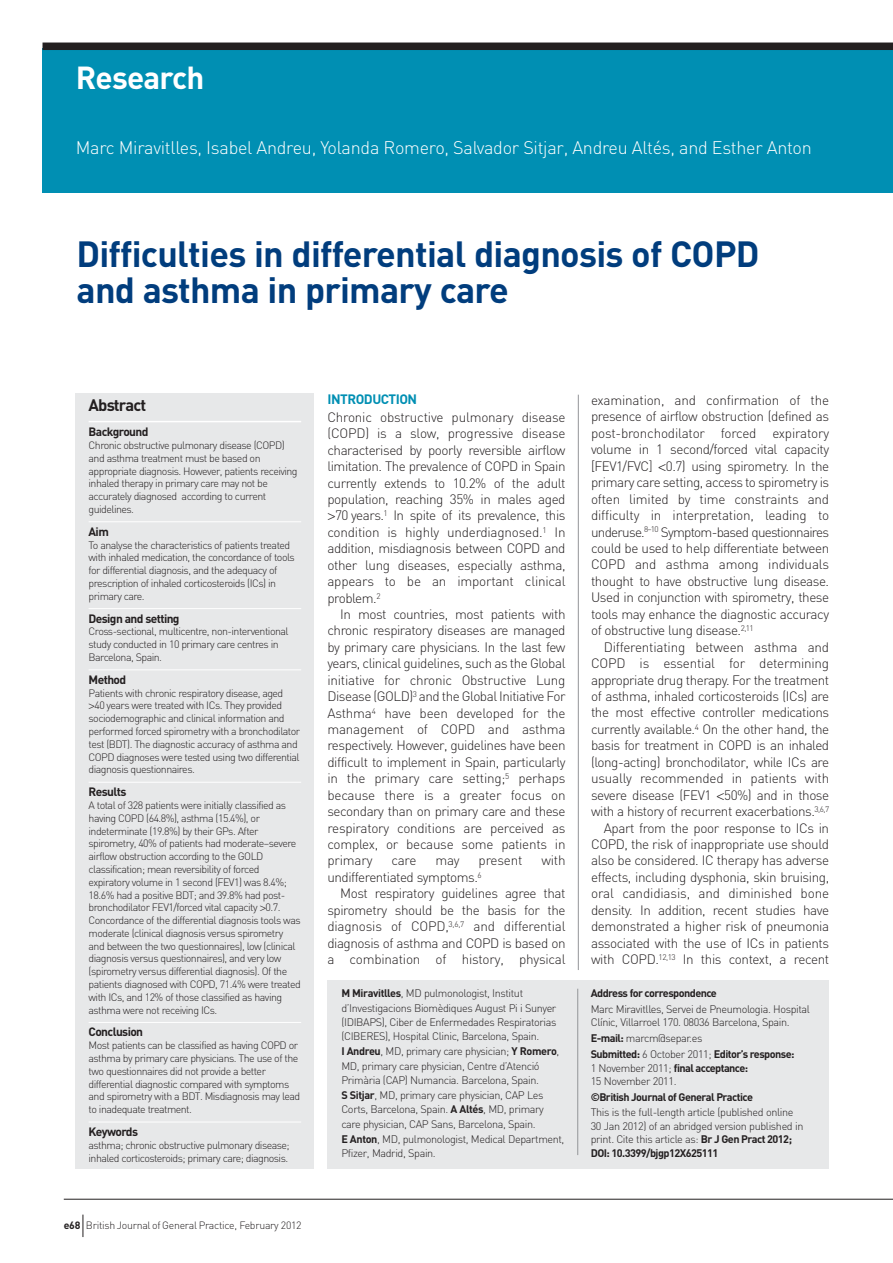
<style>
.page{position:relative;width:893px;height:1263px;background:#fff}
.page>*{position:absolute;margin:0;border:0;box-sizing:border-box;transform-origin:0 0}
.t1{font:700 36px/36px "DIN";letter-spacing:-.02em;color:#013d7d}
.t2{font:700 31.5px "DIN";letter-spacing:-.025em;color:#fff}
.t3{font:300 18px "DIN";letter-spacing:-.015em;color:#fff}
.t4{font:700 16.5px "DIN";letter-spacing:-.05em;color:#231f20}
.t5{font:300 13.5px/16.5px "DIN";letter-spacing:-.035em;color:#231f20;text-align:justify}
.t6{font:300 13.5px "DIN";letter-spacing:-.015em;color:#231f20}
.t7{font:700 13.5px "DIN";letter-spacing:-.035em;color:#008fb3}
.t8{font:700 12px "DIN";letter-spacing:-.05em;color:#231f20}
.t9{font:300 10.8px/14.5px "DIN";letter-spacing:-.035em;color:#231f20}
.t10{font:700 10.8px/15.9px "DIN";letter-spacing:-.05em;color:#231f20}
.t11{font:300 10.65px/12.8px "DIN";letter-spacing:-.05em;color:#231f20}
.t12{font:300 10.5px "DIN";letter-spacing:-.025em;color:#231f20}
.s1{font-family:"Helvetica Neue"}
.s2{font-weight:700}
.s3{font-weight:300}
</style>
<div class="page">
<hr style="left:578px;top:395px;width:1px;height:575px;background:#939598">
<div style="left:327px;top:980px;width:502px;height:189px;background:#e7e8e9"></div>
<hr style="left:577px;top:989px;width:1px;height:166px;background:#939598">
<div style="left:43px;top:48px;width:850px;height:144px;background:#008fb3"></div>
<div style="left:76px;top:393px;width:238px;height:776px;background:#e7e8e9"></div>
<hr style="left:89px;top:421px;width:212px;height:1px;background:#fff">
<hr style="left:89px;top:521px;width:212px;height:1px;background:#fff">
<hr style="left:89px;top:608px;width:212px;height:1px;background:#fff">
<hr style="left:89px;top:669px;width:212px;height:1px;background:#fff">
<hr style="left:89px;top:782px;width:212px;height:1px;background:#fff">
<hr style="left:89px;top:1022px;width:212px;height:1px;background:#fff">
<hr style="left:89px;top:1122px;width:212px;height:1px;background:#fff">
<hr style="left:64px;top:1199px;width:829px;height:1px;background:#231f20">
<svg style="left:83px;top:1214px;width:1px;height:23px"></svg>
<div style="left:43px;top:43px;width:850px;height:7px;background:#231f20"></div>
<h2 class="t2" style="left:76px;top:59px;width:130px">Research</h2>
<h3 class="t3" style="left:76px;top:137px;width:737px">Marc Miravitlles, Isabel Andreu, Yolanda Romero, Salvador Sitjar, Andreu Altés, and Esther Anton</h3>
<h1 class="t1" style="left:77px;top:237px;width:685px">Difficulties in differential diagnosis of COPD and asthma in primary care</h1>
<p class="t4" style="left:89px;top:396px;width:59px">Abstract</p>
<p class="t8" style="left:89px;top:425px;width:61px">Background</p>
<p class="t11" style="left:89px;top:439px;width:211px">Chronic obstructive pulmonary disease (COPD) and asthma treatment must be based on appropriate diagnosis. However, patients receiving inhaled therapy in primary care may not be accurately diagnosed according to current guidelines.</p>
<p class="t8" style="left:89px;top:524px;width:22px">Aim</p>
<p class="t11" style="left:89px;top:538px;width:208px">To analyse the characteristics of patients treated with inhaled medication, the concordance of tools for differential diagnosis, and the adequacy of prescription of inhaled corticosteroids (ICs) in primary care.</p>
<p class="t8" style="left:89px;top:611px;width:93px">Design and setting</p>
<p class="t11" style="left:89px;top:625px;width:202px">Cross-sectional, multicentre, non-interventional study conducted in 10 primary care centres in<br>Barcelona, Spain.</p>
<p class="t8" style="left:89px;top:673px;width:39px">Method</p>
<p class="t11" style="left:89px;top:687px;width:213px">Patients with chronic respiratory disease, aged <span class="s1">&gt;</span>40 years were treated with ICs. They provided sociodemographic and clinical information and performed forced spirometry with a bronchodilator test (BDT). The diagnostic accuracy of asthma and COPD diagnoses were tested using two differential diagnosis questionnaires.</p>
<p class="t8" style="left:89px;top:785px;width:39px">Results</p>
<p class="t11" style="left:89px;top:799px;width:214px">A total of 328 patients were initially classified as having COPD (64.8%), asthma (15.4%), or indeterminate (19.8%) by their GPs. After spirometry, 40% of patients had moderate–severe airflow obstruction according to the GOLD classification; mean reversibility of forced expiratory volume in 1 second (FEV1) was 8.4%; 18.6% had a positive BDT; and 39.8% had post&shy;bronchodilator FEV1/forced vital capacity <span class="s1">&gt;</span>0.7.<br>Concordance of the differential diagnosis tools was moderate (clinical diagnosis versus spirometry and between the two questionnaires), low (clinical diagnosis versus questionnaires), and very low (spirometry versus differential diagnosis). Of the patients diagnosed with COPD, 71.4% were treated with ICs, and 12% of those classified as having asthma were not receiving ICs.</p>
<p class="t8" style="left:89px;top:1025px;width:56px">Conclusion</p>
<p class="t11" style="left:89px;top:1039px;width:213px">Most patients can be classified as having COPD or asthma by primary care physicians. The use of the two questionnaires did not provide a better differential diagnostic compared with symptoms and spirometry with a BDT. Misdiagnosis may lead to inadequate treatment.</p>
<p class="t8" style="left:89px;top:1125px;width:51px">Keywords</p>
<p class="t11" style="left:89px;top:1139px;width:203px">asthma; chronic obstructive pulmonary disease; inhaled corticosteroids; primary care; diagnosis.</p>
<p class="t12" style="left:64px;top:1219px;width:239px"><span class="s2">e68</span> British Journal of General Practice, February 2012</p>
<p class="t7" style="left:327px;top:392px;width:91px">INTRODUCTION</p>
<p class="t5" style="left:327px;top:409px;width:240px">Chronic obstructive pulmonary disease (COPD) is a slow, progressive disease characterised by poorly reversible airflow limitation. The prevalence of COPD in Spain currently extends to 10.2% of the adult population, reaching 35% in males aged <span class="s1">&gt;</span>70 years.<sup>1</sup> In spite of its prevalence, this condition is highly underdiagnosed.<sup>1</sup> In addition, misdiagnosis between COPD and other lung diseases, especially asthma, appears to be an important clinical problem.<sup>2</sup></p>
<p class="t5" style="left:327px;top:606px;width:240px;text-indent:13px">In most countries, most patients with chronic respiratory diseases are managed by primary care physicians. In the last few years, clinical guidelines, such as the Global initiative for chronic Obstructive Lung Disease (GOLD)<sup>3</sup> and the Global Initiative For Asthma<sup>4</sup> have been developed for the management of COPD and asthma respectively. However, guidelines have been difficult to implement in Spain, particularly in the primary care setting;<sup>5</sup> perhaps because there is a greater focus on secondary than on primary care and these respiratory conditions are perceived as complex, or because some patients in primary</p>
<p class="t5" style="left:391px;top:852px;width:26px">care</p>
<p class="t5" style="left:435px;top:852px;width:26px">may</p>
<p class="t6" style="left:479px;top:853px;width:45px">present</p>
<p class="t5" style="left:541px;top:852px;width:26px">with</p>
<p class="t5" style="left:327px;top:869px;width:156px">undifferentiated symptoms.<sup>6</sup></p>
<p class="t5" style="left:340px;top:885px;width:227px">Most respiratory guidelines agree that</p>
<p class="t5" style="left:327px;top:902px;width:240px">spirometry should be the basis for the</p>
<p class="t6" style="left:327px;top:919px;width:240px">diagnosis of COPD,<sup>3,6,7</sup> and differential</p>
<p class="t5" style="left:327px;top:935px;width:240px">diagnosis of asthma and COPD is based on</p>
<p class="t6" style="left:327px;top:951px;width:240px">a combination of history, physical</p>
<p class="t5" style="left:591px;top:392px;width:240px">examination, and confirmation of the presence of airflow obstruction (defined as post-bronchodilator forced expiratory volume in 1 second/forced vital capacity [FEV1/FVC] <span class="s1">&lt;</span>0.7) using spirometry. In the primary care setting, access to spirometry is often limited by time constraints and difficulty in interpretation, leading to underuse.<sup>8–10</sup> Symptom-based questionnaires could be used to help differentiate between COPD and asthma among individuals thought to have obstructive lung disease.<br>Used in conjunction with spirometry, these tools may enhance the diagnostic accuracy of obstructive lung disease.<sup>2,11</sup></p>
<p class="t5" style="left:591px;top:639px;width:240px;text-align:right">Differentiating between asthma and COPD is essential for determining appropriate drug therapy. For the treatment of asthma, inhaled corticosteroids (ICs) are the most effective controller medications currently available.<sup>4</sup> On the other hand, the basis for treatment in COPD is an inhaled (long-acting) bronchodilator, while ICs are usually recommended in patients with severe disease (FEV1 <span class="s1">&lt;</span>50%) and in those with a history of recurrent exacerbations.<sup>3,6,7<br></sup>Apart from the poor response to ICs in COPD, the risk of inappropriate use should also be considered. IC therapy has adverse effects, including dysphonia, skin bruising, oral candidiasis, and diminished bone density. In addition, recent studies have demonstrated a higher risk of pneumonia associated with the use of ICs in patients with COPD.<sup>12,13</sup> In this context, a recent</p>
<p class="t9" style="left:341px;top:986px;width:225px"><span class="s2">M Miravitlles</span>, MD pulmonologist, Institut d’Investigacions Biomèdiques August Pi i Sunyer (IDIBAPS), Ciber de Enfermedades Respiratorias (CIBERES), Hospital Clinic, Barcelona, Spain.<br><span class="s2">I Andreu</span>, MD, primary care physician; <span class="s2">Y Romero</span>, MD, primary care physician, Centre d’Atenció Primària (CAP) Numancia. Barcelona, Spain.<br><span class="s2">S Sitjar</span>, MD, primary care physician, CAP Les Corts, Barcelona, Spain. <span class="s2">A Altés</span>, MD, primary care physician, CAP Sans, Barcelona, Spain.<br><span class="s2">E Anton</span>, MD, pulmonologist, Medical Department, Pfizer, Madrid, Spain.</p>
<p class="t10" style="left:591px;top:986px;width:128px">Address for correspondence</p>
<p class="t9" style="left:591px;top:1002px;width:221px;line-height:13.4px">Marc Miravitlles, Servei de Pneumologia. Hospital<br>Clínic, Villarroel 170. 08036 Barcelona, Spain.</p>
<p class="t10" style="left:591px;top:1030px;width:205px">E-mail: <span class="s3">marcm@separ.es<br></span>Submitted: <span class="s3">6 October 2011;</span> Editor’s response:</p>
<p class="t9" style="left:591px;top:1061px;width:159px;line-height:13.4px">1 November 2011; <span class="s2">final acceptance:<br></span>15 November 2011.</p>
<p class="t10" style="left:591px;top:1089px;width:164px">©British Journal of General Practice</p>
<p class="t9" style="left:591px;top:1106px;width:214px;line-height:13.6px">This is the full-length article (published online 30 Jan 2012) of an abridged version published in print. Cite this article as: <span class="s2">Br J Gen Pract 2012; DOI: 10.3399/bjgp12X625111</span></p>
</div>
